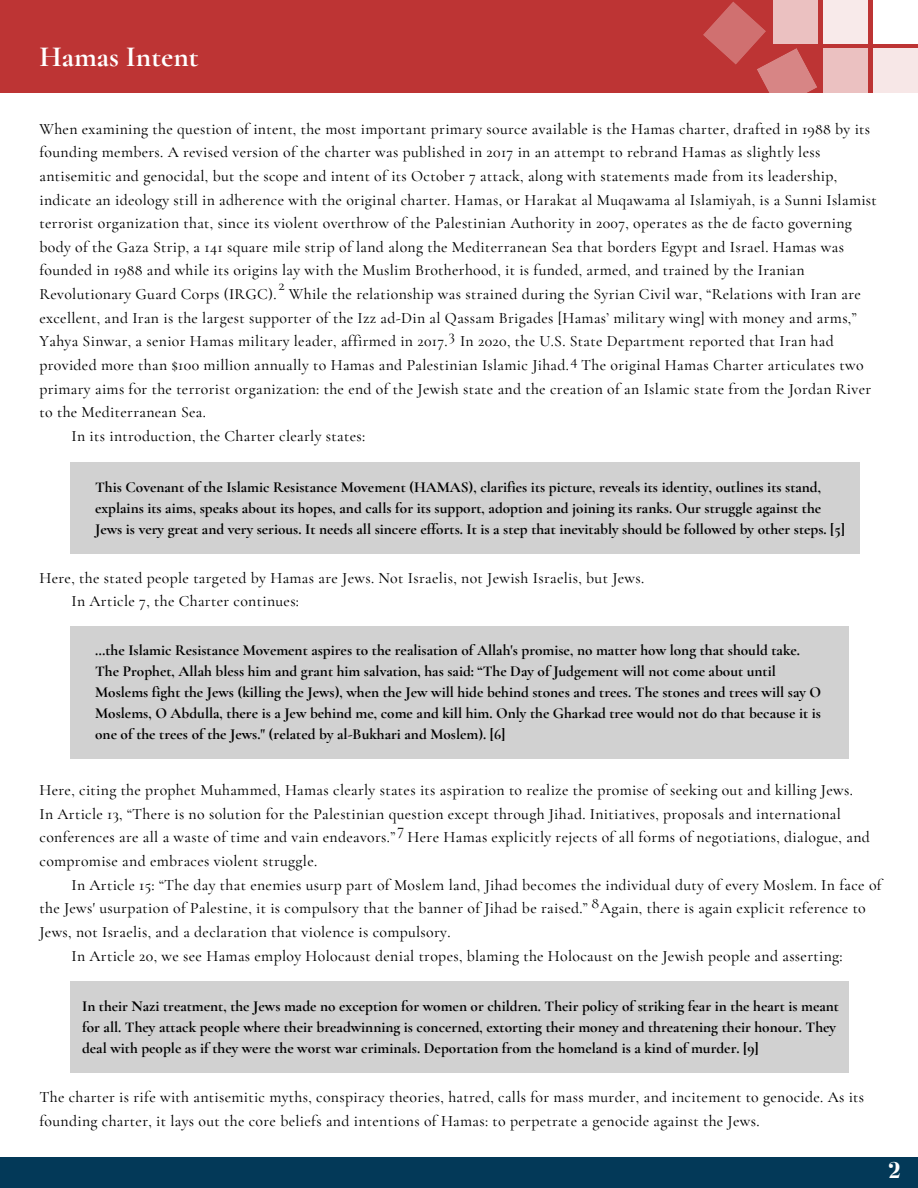
<style>
.page{position:relative;width:918px;height:1188px;background:#fff}
.page>*{position:absolute;margin:0;border:0;box-sizing:border-box;transform-origin:0 0}
.t1{font:700 29.25px "Cormorant Garamond";color:#fff}
.t2{font:700 24px "Bodoni FLF";color:#fff}
.t3{font:500 15.75px/23.7px "Cormorant Garamond";letter-spacing:.02em;color:#000}
.t4{font:15.75px "Cormorant Garamond";color:#000}
.t5{font:700 15.3px/21px "Cormorant Garamond";color:#000}
</style>
<div class="page">
<div style="left:0;top:1157px;width:918px;height:30px;background:#033958"></div>
<div style="left:70px;top:463px;width:790px;height:91px;background:#d1d1d1"></div>
<div style="left:0;top:0;width:918px;height:92px;background:#bd3434"></div>
<div style="left:873px;top:0;width:45px;height:44px;background:#fff"></div>
<div style="left:824px;top:48px;width:44px;height:45px;background:#ebc1c1"></div>
<div style="left:824px;top:0;width:44px;height:44px;background:#f8eaea"></div>
<div style="left:873px;top:48px;width:45px;height:45px;background:#f7e7e7"></div>
<div style="left:773px;top:0;width:44px;height:44px;background:#ebc1c1"></div>
<svg style="left:703px;top:1px;width:121px;height:92px"></svg>
<div style="left:70px;top:626px;width:778px;height:133px;background:#d1d1d1"></div>
<div style="left:70px;top:982px;width:778px;height:91px;background:#d1d1d1"></div>
<p class="t1" style="left:40px;top:39px;width:161px">Hamas Intent</p>
<p class="t3" style="left:40px;top:117px;width:839px">When examining the question of intent, the most important primary source available is the Hamas charter, drafted in 1988 by its founding members. A revised version of the charter was published in 2017 in an attempt to rebrand Hamas as slightly less antisemitic and genocidal, but the scope and intent of its October 7 attack, along with statements made from its leadership, indicate an ideology still in adherence with the original charter. Hamas, or Harakat al Muqawama al Islamiyah, is a Sunni Islamist terrorist organization that, since its violent overthrow of the Palestinian Authority in 2007, operates as the de facto governing body of the Gaza Strip, a 141 square mile strip of land along the Mediterranean Sea that borders Egypt and Israel. Hamas was founded in 1988 and while its origins lay with the Muslim Brotherhood, it is funded, armed, and trained by the Iranian Revolutionary Guard Corps (IRGC). While the relationship was strained during the Syrian Civil war, “Relations with Iran are excellent, and Iran is the largest supporter of the Izz ad-Din al Qassam Brigades [Hamas’ military wing] with money and arms,” Yahya Sinwar, a senior Hamas military leader, affirmed in 2017. In 2020, the U.S. State Department reported that Iran had provided more than $100 million annually to Hamas and Palestinian Islamic Jihad. The original Hamas Charter articulates two primary aims for the terrorist organization: the end of the Jewish state and the creation of an Islamic state from the Jordan River to the Mediterranean Sea.</p>
<p class="t3" style="left:72px;top:424px;width:295px">In its introduction, the Charter clearly states:</p>
<p class="t4" style="left:279px;top:275px;width:8px">2</p>
<p class="t4" style="left:449px;top:325px;width:8px">3</p>
<p class="t4" style="left:570px;top:350px;width:9px">4</p>
<p class="t5" style="left:95px;top:476px;width:751px">This Covenant of the Islamic Resistance Movement (HAMAS), clarifies its picture, reveals its identity, outlines its stand, explains its aims, speaks about its hopes, and calls for its support, adoption and joining its ranks. Our struggle against the<br>Jews is very great and very serious. It needs all sincere efforts. It is a step that inevitably should be followed by other steps. [5]</p>
<p class="t3" style="left:40px;top:566px;width:606px">Here, the stated people targeted by Hamas are Jews. Not Israelis, not Jewish Israelis, but Jews.</p>
<p class="t3" style="left:72px;top:589px;width:229px">In Article 7, the Charter continues:</p>
<p class="t5" style="left:95px;top:640px;width:728px">…the Islamic Resistance Movement aspires to the realisation of Allah's promise, no matter how long that should take.<br>The Prophet, Allah bless him and grant him salvation, has said: “The Day of Judgement will not come about until Moslems fight the Jews (killing the Jews), when the Jew will hide behind stones and trees. The stones and trees will say O Moslems, O Abdulla, there is a Jew behind me, come and kill him. Only the Gharkad tree would not do that because it is one of the trees of the Jews." (related by al-Bukhari and Moslem). [6]</p>
<p class="t3" style="left:40px;top:778px;width:815px">Here, citing the prophet Muhammed, Hamas clearly states its aspiration to realize the promise of seeking out and killing Jews.</p>
<p class="t3" style="left:40px;top:802px;width:832px">In Article 13, “There is no solution for the Palestinian question except through Jihad. Initiatives, proposals and international conferences are all a waste of time and vain endeavors.” Here Hamas explicitly rejects of all forms of negotiations, dialogue, and compromise and embraces violent struggle.</p>
<p class="t3" style="left:40px;top:873px;width:844px;text-indent:32px">In Article 15: “The day that enemies usurp part of Moslem land, Jihad becomes the individual duty of every Moslem. In face of the Jews' usurpation of Palestine, it is compulsory that the banner of Jihad be raised.” Again, there is again explicit reference to<br>Jews, not Israelis, and a declaration that violence is compulsory.</p>
<p class="t3" style="left:72px;top:944px;width:773px">In Article 20, we see Hamas employ Holocaust denial tropes, blaming the Holocaust on the Jewish people and asserting:</p>
<p class="t4" style="left:398px;top:819px;width:8px">7</p>
<p class="t4" style="left:591px;top:894px;width:9px">8</p>
<p class="t5" style="left:82px;top:996px;width:758px">In their Nazi treatment, the Jews made no exception for women or children. Their policy of striking fear in the heart is meant for all. They attack people where their breadwinning is concerned, extorting their money and threatening their honour. They deal with people as if they were the worst war criminals. Deportation from the homeland is a kind of murder. [9]</p>
<p class="t3" style="left:40px;top:1085px;width:826px">The charter is rife with antisemitic myths, conspiracy theories, hatred, calls for mass murder, and incitement to genocide. As its founding charter, it lays out the core beliefs and intentions of Hamas: to perpetrate a genocide against the Jews.</p>
<p class="t2" style="left:887px;top:1157px;width:16px">2</p>
</div>
